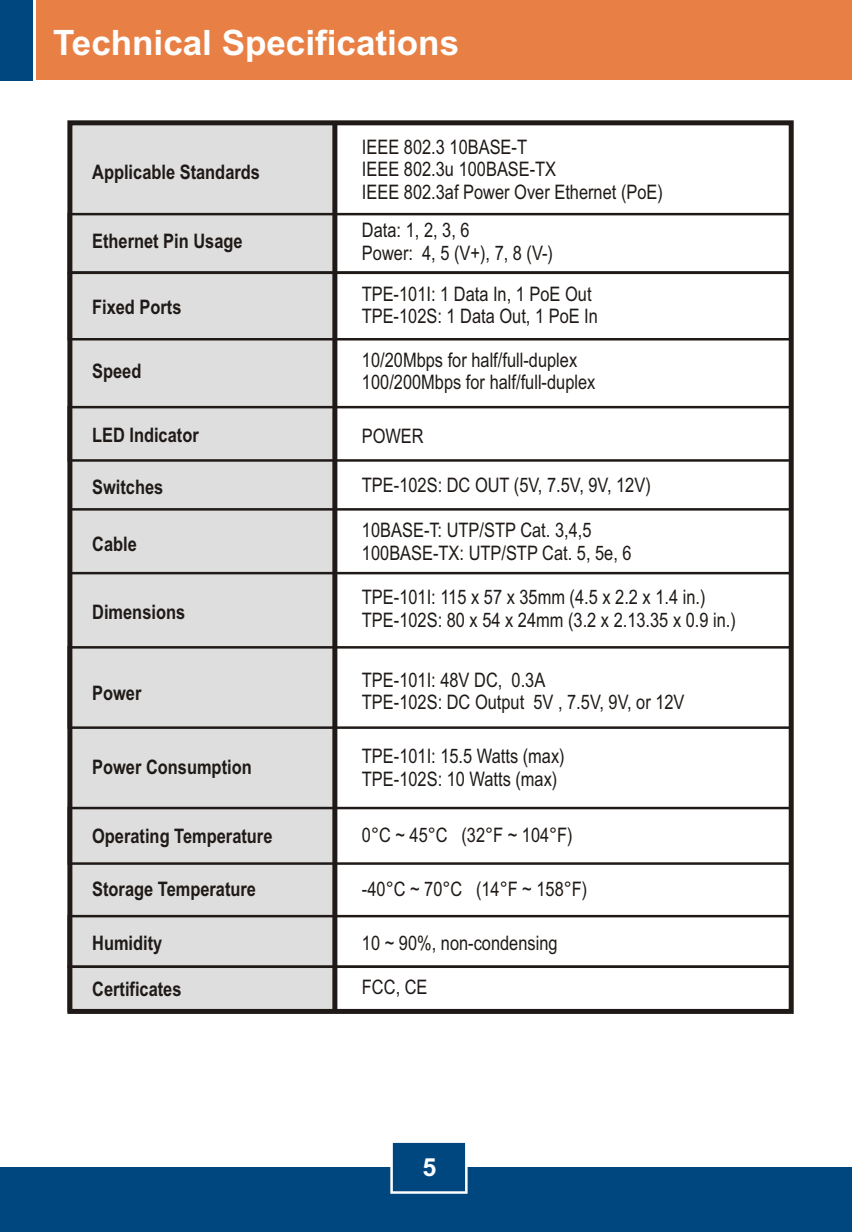
<style>
.page{position:relative;width:852px;height:1232px;background:#fff}
.page>*{position:absolute;margin:0;border:0;box-sizing:border-box;transform-origin:0 0}
.t1{font:700 35px "Arial";color:#fff}
.t2{font:700 25px "Arial";color:#fff}
.t3{font:20px/22.8px "Arial Narrow";color:#1f1a17}
.t4{font:700 20px "Arial Narrow";color:#1f1a17}
</style>
<div class="page">
<div style="left:0;top:1167px;width:852px;height:65px;background:#004780"></div>
<div style="left:36px;top:0;width:816px;height:80px;background:#e88045"></div>
<div style="left:0;top:0;width:33px;height:80px;background:#004780"></div>
<svg style="left:390px;top:1142px;width:78px;height:52px"></svg>
<div style="left:70px;top:123px;width:264px;height:888px;background:#dedede"></div>
<div style="left:67px;top:120px;width:726px;height:894px;border:5px solid #1f1a17"></div>
<div style="left:332px;top:124px;width:5px;height:887px;background:#1f1a17"></div>
<div style="left:68px;top:213px;width:724px;height:61px;border:2px solid #1f1a17"></div>
<div style="left:68px;top:406px;width:723px;height:56px;border:2px solid #1f1a17"></div>
<div style="left:69px;top:508px;width:723px;height:66px;border:2px solid #1f1a17"></div>
<div style="left:68px;top:807px;width:724px;height:58px;border:2px solid #1f1a17"></div>
<div style="left:68px;top:915px;width:724px;height:53px;border:2px solid #1f1a17"></div>
<div style="left:68px;top:965px;width:724px;height:47px;border:3px solid #1f1a17"></div>
<div style="left:68px;top:272px;width:724px;height:68px;border:2px solid #1f1a17"></div>
<div style="left:68px;top:646px;width:723px;height:83px;border:2px solid #1f1a17"></div>
<h1 class="t1" style="left:53px;top:30px;width:407px">Technical Specifications</h1>
<p class="t4" style="left:92px;top:164px;width:169px">Applicable Standards</p>
<p class="t3" style="left:362px;top:137px;width:302px">IEEE 802.3 10BASE-T<br>IEEE 802.3u 100BASE-TX<br>IEEE 802.3af Power Over Ethernet (PoE)</p>
<p class="t4" style="left:92px;top:234px;width:152px">Ethernet Pin Usage</p>
<p class="t3" style="left:362px;top:220px;width:192px">Data: 1, 2, 3, 6<br>Power: 4, 5 (V+), 7, 8 (V-)</p>
<p class="t4" style="left:92px;top:299px;width:91px">Fixed Ports</p>
<p class="t3" style="left:362px;top:284px;width:238px">TPE-101I: 1 Data In, 1 PoE Out<br>TPE-102S: 1 Data Out, 1 PoE In</p>
<p class="t4" style="left:92px;top:363px;width:51px">Speed</p>
<p class="t3" style="left:362px;top:350px;width:235px">10/20Mbps for half/full-duplex<br>100/200Mbps for half/full-duplex</p>
<p class="t4" style="left:92px;top:428px;width:108px">LED Indicator</p>
<p class="t3" style="left:362px;top:426px;width:63px">POWER</p>
<p class="t4" style="left:92px;top:479px;width:73px">Switches</p>
<p class="t4" style="left:92px;top:536px;width:46px">Cable</p>
<p class="t4" style="left:92px;top:604px;width:94px">Dimensions</p>
<p class="t4" style="left:92px;top:686px;width:51px">Power</p>
<p class="t4" style="left:92px;top:760px;width:161px">Power Consumption</p>
<p class="t4" style="left:92px;top:828px;width:182px">Operating Temperature</p>
<p class="t4" style="left:92px;top:882px;width:165px">Storage Temperature</p>
<p class="t4" style="left:92px;top:935px;width:72px">Humidity</p>
<p class="t4" style="left:92px;top:981px;width:91px">Certificates</p>
<p class="t3" style="left:362px;top:475px;width:290px">TPE-102S: DC OUT (5V, 7.5V, 9V, 12V)</p>
<p class="t3" style="left:362px;top:521px;width:271px">10BASE-T: UTP/STP Cat. 3,4,5<br>100BASE-TX: UTP/STP Cat. 5, 5e, 6</p>
<p class="t3" style="left:362px;top:588px;width:375px">TPE-101I: 115 x 57 x 35mm (4.5 x 2.2 x 1.4 in.)<br>TPE-102S: 80 x 54 x 24mm (3.2 x 2.13.35 x 0.9 in.)</p>
<p class="t3" style="left:362px;top:670px;width:324px">TPE-101I: 48V DC, 0.3A<br>TPE-102S: DC Output 5V , 7.5V, 9V, or 12V</p>
<p class="t3" style="left:362px;top:747px;width:204px">TPE-101I: 15.5 Watts (max)<br>TPE-102S: 10 Watts (max)</p>
<p class="t3" style="left:362px;top:825px;width:212px">0°C ~ 45°C (32°F ~ 104°F)</p>
<p class="t3" style="left:362px;top:879px;width:227px">-40°C ~ 70°C (14°F ~ 158°F)</p>
<p class="t3" style="left:362px;top:933px;width:197px">10 ~ 90%, non-condensing</p>
<p class="t3" style="left:362px;top:978px;width:67px">FCC, CE</p>
<p class="t2" style="left:422px;top:1157px;width:15px">5</p>
</div>
